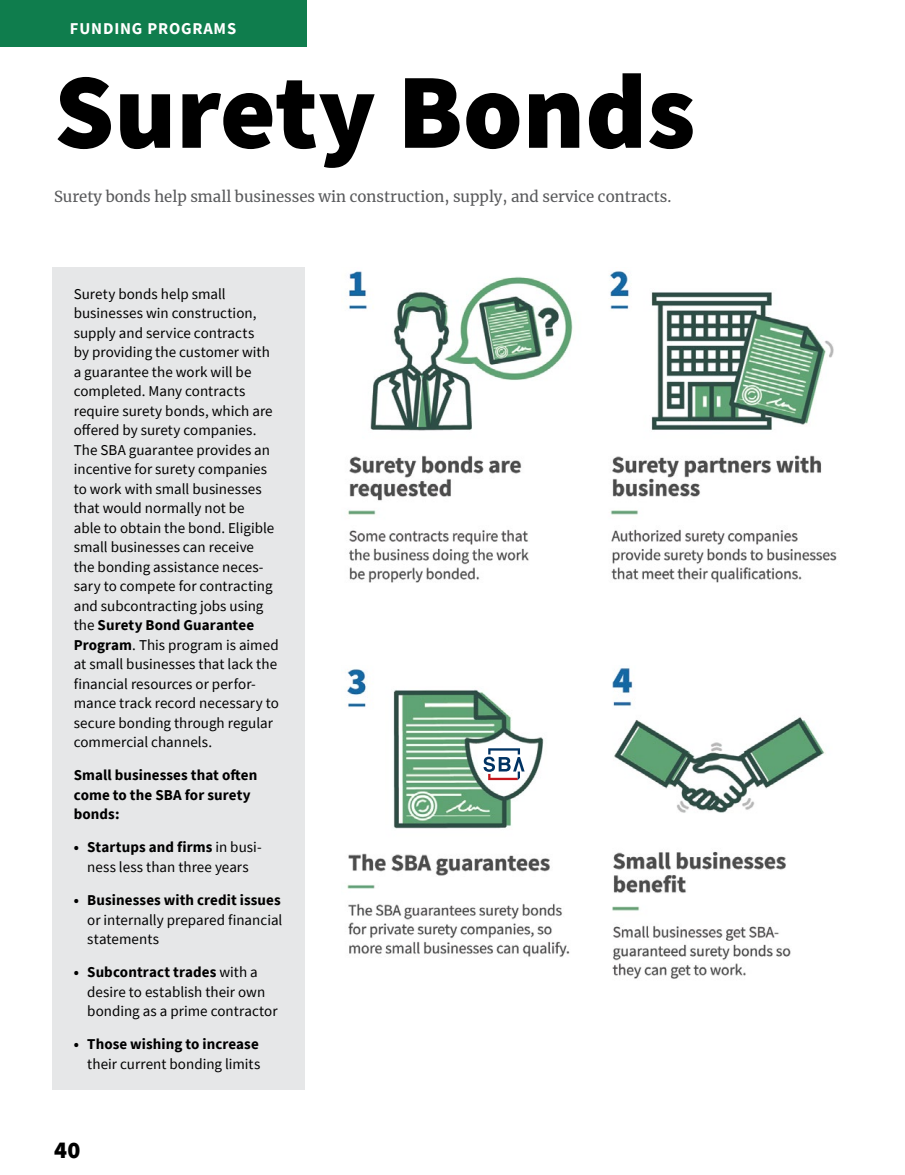
<style>
.page{position:relative;width:905px;height:1175px;background:#fff}
.page>*{position:absolute;margin:0;border:0;box-sizing:border-box;transform-origin:0 0}
.Article_title{font:900 106.95px "Source Sans Pro";color:#000}
.t1{font:900 24px "Source Sans Pro";color:#000}
.t2{font:700 16.5px "Source Sans Pro";letter-spacing:.05em;color:#fff}
.Sans_text{font:15px/19.5px "Source Sans Pro";color:#000}
.Article_subtitle{font:15px "Merriweather";color:#58595b}
.Sans_text-2{font:700 15px/19.5px "Source Sans Pro";letter-spacing:.005em;color:#000}
.s1{font-weight:700}
</style>
<div class="page">
<div style="left:52px;top:267px;width:252px;height:822px;background:#e6e7e8"></div>
<img style="left:348px;top:271px;width:225px;height:312px">
<img style="left:347px;top:669px;width:223px;height:288px">
<img style="left:612px;top:668px;width:213px;height:311px">
<img style="left:609px;top:271px;width:228px;height:312px">
<svg style="left:483px;top:748px;width:41px;height:32px"></svg>
<div style="left:0;top:0;width:306px;height:46px;background:#0f7d4d"></div>
<p class="t2" style="left:70px;top:17px;width:168px">FUNDING PROGRAMS</p>
<h2 class="Article_title" style="left:54px;top:38px;width:643px">Surety Bonds</h2>
<h3 class="Article_subtitle" style="left:54px;top:186px;width:619px">Surety bonds help small businesses win construction, supply, and service contracts.</h3>
<p class="Sans_text" style="left:74px;top:284px;width:207px">Surety bonds help small businesses win construction, supply and service contracts<br>by providing the customer with a guarantee the work will be completed. Many contracts require surety bonds, which are offered by surety companies.<br>The SBA guarantee provides an incentive for surety companies to work with small businesses that would normally not be<br>able to obtain the bond. Eligible small businesses can receive<br>the bonding assistance neces&shy;sary to compete for contracting and subcontracting jobs using the <span class="s1">Surety Bond Guarantee<br>Program</span>. This program is aimed at small businesses that lack the financial resources or perfor&shy;mance track record necessary to secure bonding through regular commercial channels.</p>
<p class="Sans_text-2" style="left:74px;top:765px;width:185px">Small businesses that often come to the SBA for surety bonds:</p>
<p class="Sans_text" style="left:74px;top:837px;width:189px;text-align:center"><span class="s1">• Startups and firms</span> in busi&shy;ness less than three years</p>
<p class="Sans_text" style="left:87px;top:890px;width:197px;text-align:justify;text-indent:-14px"><span class="s1">• Businesses with credit issues </span>or internally prepared financial statements</p>
<p class="Sans_text" style="left:87px;top:962px;width:192px;text-indent:-14px"><span class="s1">• Subcontract trades</span> with a desire to establish their own bonding as a prime contractor</p>
<p class="Sans_text" style="left:74px;top:1034px;width:188px;text-align:right"><span class="s1">• Those wishing to increase </span>their current bonding limits</p>
<h2 class="t1" style="left:54px;top:1133px;width:28px">40</h2>
</div>
